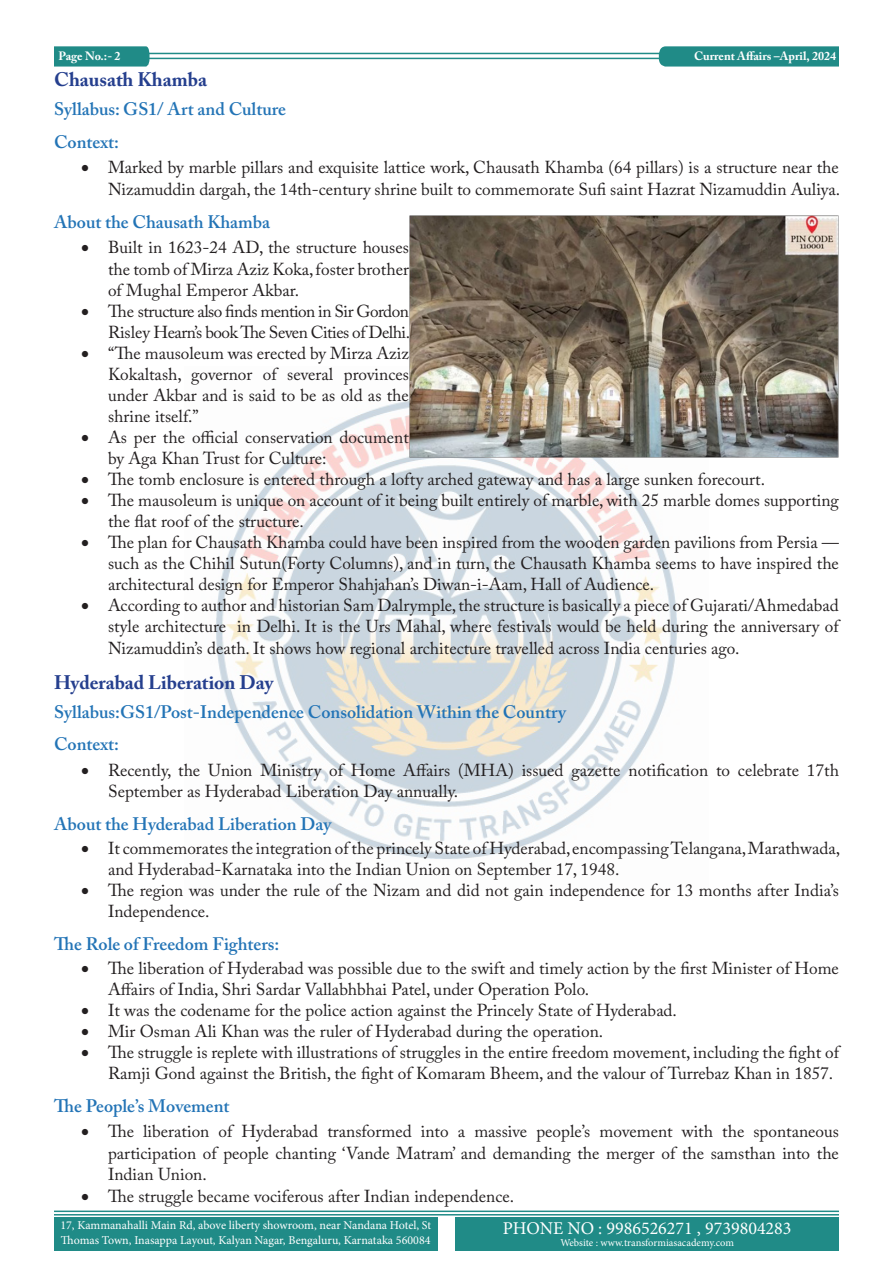
<style>
.page{position:relative;width:893px;height:1263px;background:#fff}
.page>*{position:absolute;margin:0;border:0;box-sizing:border-box;transform-origin:0 0}
.Main_Heading{font:700 19.5px "Adobe Caslon Pro";color:#253f8e}
.Sub_heading{font:600 18px "Adobe Caslon Pro";color:#2374b6}
.t1{font:18px "Minion Pro";color:#fff}
.t2{font:17.25px/21px "Adobe Caslon Pro";color:#231f20}
.t3{font:17.25px/21px "Adobe Caslon Pro";letter-spacing:-.03em;color:#231f20;text-align:right}
.t4{font:12px/14.4px "Minion Pro";letter-spacing:-.005em;color:#fff}
.t5{font:700 12px "Adobe Caslon Pro";color:#fff}
.t6{font:10.5px "Minion Pro";color:#fff}
</style>
<div class="page">
<hr style="left:148px;top:53px;width:691px;height:1px;background:#208b87">
<hr style="left:148px;top:58px;width:690px;height:1px;background:#208b87">
<svg style="left:54px;top:46px;width:96px;height:21px;background:#2a908c"></svg>
<svg style="left:659px;top:46px;width:180px;height:21px;background:#29908c"></svg>
<hr style="left:54px;top:1210px;width:785px;height:2px;background:#208b87">
<hr style="left:54px;top:1214px;width:785px;height:1px;background:#208b87">
<div style="left:54px;top:1217px;width:383px;height:34px;background:#208b87"></div>
<div style="left:455px;top:1217px;width:384px;height:34px;background:#208b87"></div>
<img style="left:216px;top:401px;width:492px;height:458px">
<img style="left:409px;top:215px;width:430px;height:242px">
<p class="t5" style="left:59px;top:49px;width:64px">Page No.:- 2</p>
<p class="t5" style="left:694px;top:49px;width:143px">Current Affairs –April, 2024</p>
<p class="Main_Heading" style="left:54px;top:68px;width:154px">Chausath Khamba</p>
<p class="Sub_heading" style="left:54px;top:98px;width:233px">Syllabus: GS1/ Art and Culture</p>
<p class="Sub_heading" style="left:54px;top:131px;width:67px">Context:</p>
<p class="t2" style="left:81px;top:156px;width:761px;line-height:21.8px;text-align:right">• Marked by marble pillars and exquisite lattice work, Chausath Khamba (64 pillars) is a structure near the<br>Nizamuddin dargah, the 14th-century shrine built to commemorate Sufi saint Hazrat Nizamuddin Auliya.</p>
<p class="Sub_heading" style="left:54px;top:211px;width:218px">About the Chausath Khamba</p>
<p class="t2" style="left:108px;top:237px;width:302px;text-align:justify;text-indent:-27px">• Built in 1623-24 AD, the structure houses the tomb of Mirza Aziz Koka, foster brother of Mughal Emperor Akbar.</p>
<p class="t3" style="left:81px;top:301px;width:331px">• The structure also finds mention in Sir Gordon<br>Risley Hearn’s book The Seven Cities of Delhi.</p>
<p class="t2" style="left:108px;top:343px;width:302px;text-align:justify;text-indent:-27px">• “The mausoleum was erected by Mirza Aziz Kokaltash, governor of several provinces under Akbar and is said to be as old as the shrine itself.”</p>
<p class="t2" style="left:108px;top:427px;width:302px;text-indent:-27px">• As per the official conservation document by Aga Khan Trust for Culture:</p>
<p class="t2" style="left:81px;top:469px;width:686px">• The tomb enclosure is entered through a lofty arched gateway and has a large sunken forecourt.</p>
<p class="t2" style="left:108px;top:490px;width:732px;text-indent:-27px">• The mausoleum is unique on account of it being built entirely of marble, with 25 marble domes supporting the flat roof of the structure.</p>
<p class="t2" style="left:108px;top:532px;width:732px;text-align:justify;text-indent:-27px">• The plan for Chausath Khamba could have been inspired from the wooden garden pavilions from Persia — such as the Chihil Sutun(Forty Columns), and in turn, the Chausath Khamba seems to have inspired the architectural design for Emperor Shahjahan’s Diwan-i-Aam, Hall of Audience.</p>
<p class="t2" style="left:108px;top:594px;width:732px;text-align:justify;text-indent:-27px">• According to author and historian Sam Dalrymple, the structure is basically a piece of Gujarati/Ahmedabad style architecture in Delhi. It is the Urs Mahal, where festivals would be held during the anniversary of Nizamuddin’s death. It shows how regional architecture travelled across India centuries ago.</p>
<p class="Main_Heading" style="left:54px;top:671px;width:221px">Hyderabad Liberation Day</p>
<p class="Sub_heading" style="left:54px;top:701px;width:514px">Syllabus:GS1/Post-Independence Consolidation Within the Country</p>
<p class="Sub_heading" style="left:54px;top:734px;width:67px">Context:</p>
<p class="t2" style="left:108px;top:759px;width:732px;text-indent:-27px">• Recently, the Union Ministry of Home Affairs (MHA) issued gazette notification to celebrate 17th<br>September as Hyderabad Liberation Day annually.</p>
<p class="Sub_heading" style="left:54px;top:813px;width:279px">About the Hyderabad Liberation Day</p>
<p class="t2" style="left:108px;top:838px;width:734px;text-indent:-27px">• It commemorates the integration of the princely State of Hyderabad, encompassing Telangana, Marathwada, and Hyderabad-Karnataka into the Indian Union on September 17, 1948.</p>
<p class="t2" style="left:108px;top:880px;width:732px;text-indent:-27px">• The region was under the rule of the Nizam and did not gain independence for 13 months after India’s<br>Independence.</p>
<p class="Sub_heading" style="left:54px;top:933px;width:227px">The Role of Freedom Fighters:</p>
<p class="t2" style="left:108px;top:958px;width:732px;text-indent:-27px">• The liberation of Hyderabad was possible due to the swift and timely action by the first Minister of Home<br>Affairs of India, Shri Sardar Vallabhbhai Patel, under Operation Polo.</p>
<p class="t2" style="left:81px;top:1000px;width:597px">• It was the codename for the police action against the Princely State of Hyderabad.</p>
<p class="t2" style="left:81px;top:1021px;width:524px">• Mir Osman Ali Khan was the ruler of Hyderabad during the operation.</p>
<p class="t2" style="left:108px;top:1042px;width:732px;text-indent:-27px">• The struggle is replete with illustrations of struggles in the entire freedom movement, including the fight of<br>Ramji Gond against the British, the fight of Komaram Bheem, and the valour of Turrebaz Khan in 1857.</p>
<p class="Sub_heading" style="left:54px;top:1095px;width:177px">The People’s Movement</p>
<p class="t2" style="left:108px;top:1120px;width:732px;line-height:21.8px;text-align:justify;text-indent:-27px">• The liberation of Hyderabad transformed into a massive people’s movement with the spontaneous participation of people chanting ‘Vande Matram’ and demanding the merger of the samsthan into the Indian Union.</p>
<p class="t2" style="left:81px;top:1185px;width:435px">• The struggle became vociferous after Indian independence.</p>
<p class="t4" style="left:60px;top:1218px;width:372px">17, Kammanahalli Main Rd, above liberty showroom, near Nandana Hotel, St<br>Thomas Town, Inasappa Layout, Kalyan Nagar, Bengaluru, Karnataka 560084</p>
<p class="t1" style="left:503px;top:1216px;width:290px">PHONE NO : 9986526271 , 9739804283</p>
<p class="t6" style="left:560px;top:1236px;width:175px">Website : www.transformiasacademy.com</p>
</div>
